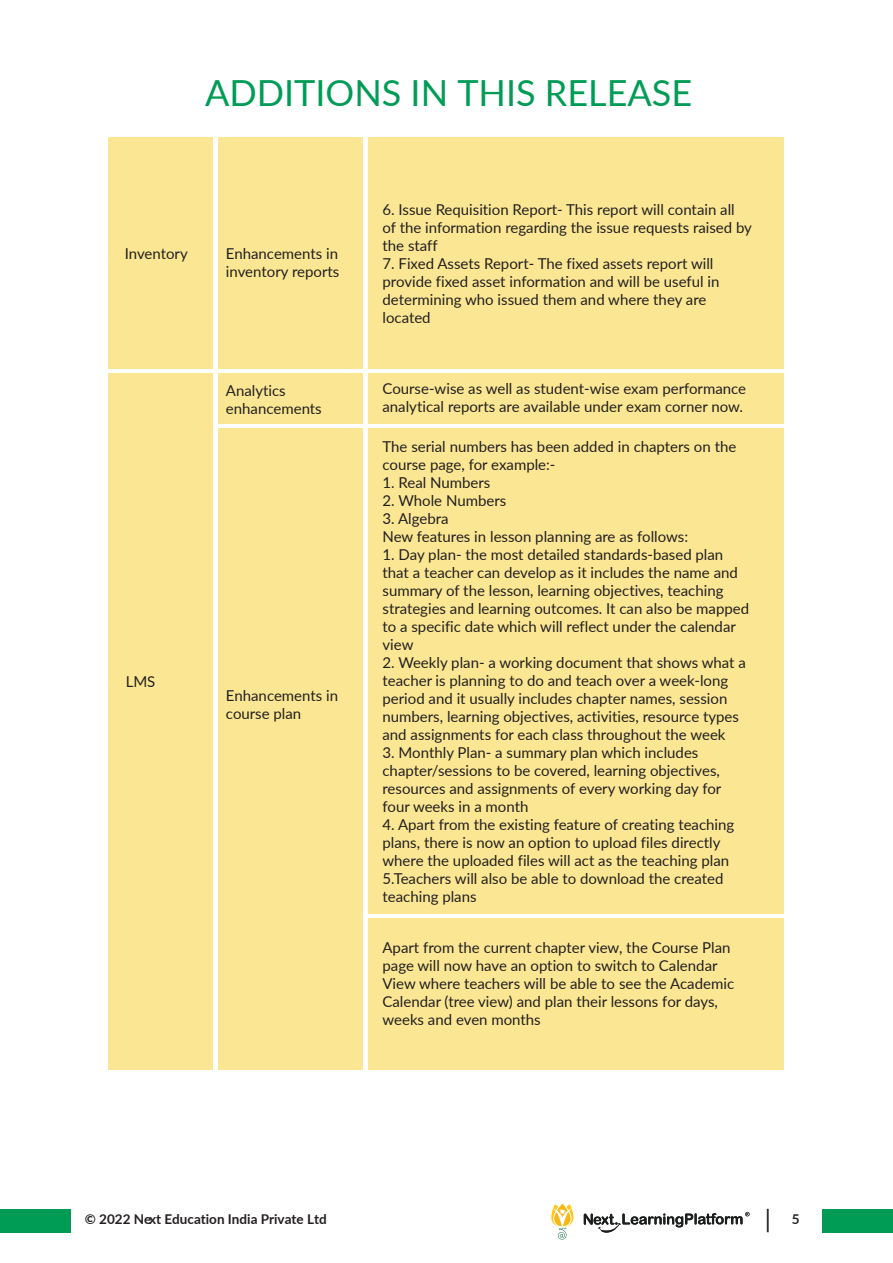
<style>
.page{position:relative;width:893px;height:1263px;background:#fff}
.page>*{position:absolute;margin:0;border:0;box-sizing:border-box;transform-origin:0 0}
.t1{font:36px "Lato";color:#009c55}
.t2{font:24.75px "Lato";color:#231f20}
.t3{font:15px/18px "Lato";color:#231f20}
.t4{font:700 13.5px "Lato";color:#231f20}
</style>
<div class="page">
<div style="left:0;top:1209px;width:71px;height:24px;background:#009c55"></div>
<div style="left:822px;top:1209px;width:71px;height:24px;background:#009c55"></div>
<div style="left:531px;top:1193px;width:56px;height:56px;border:1px solid #fff;border-radius:50%"></div>
<svg style="left:584px;top:1212px;width:166px;height:21px"></svg>
<svg style="left:550px;top:1203px;width:24px;height:36px"></svg>
<div style="left:108px;top:137px;width:106px;height:232px;background:#fbe793"></div>
<div style="left:363px;top:137px;width:421px;height:232px;background:#fbe793"></div>
<div style="left:214px;top:137px;width:149px;height:232px;background:#fbe793"></div>
<div style="left:363px;top:374px;width:421px;height:50px;background:#fbe793"></div>
<div style="left:214px;top:374px;width:149px;height:50px;background:#fbe793"></div>
<div style="left:363px;top:428px;width:421px;height:486px;background:#fbe793"></div>
<div style="left:214px;top:428px;width:149px;height:642px;background:#fbe793"></div>
<div style="left:363px;top:918px;width:421px;height:152px;background:#fbe793"></div>
<div style="left:108px;top:374px;width:105px;height:696px;background:#fbe793"></div>
<hr style="left:363px;top:125px;width:4px;height:1050px;background:#fff">
<hr style="left:213px;top:125px;width:4px;height:1050px;background:#fff">
<h1 class="t1" style="left:205px;top:67px;width:488px">ADDITIONS IN THIS RELEASE</h1>
<p class="t3" style="left:125px;top:244px;width:65px">Inventory</p>
<p class="t3" style="left:226px;top:244px;width:115px">Enhancements in inventory reports</p>
<p class="t3" style="left:226px;top:381px;width:97px">Analytics enhancements</p>
<p class="t3" style="left:126px;top:672px;width:31px">LMS</p>
<p class="t3" style="left:226px;top:686px;width:114px">Enhancements in course plan</p>
<p class="t3" style="left:382px;top:200px;width:371px">6. Issue Requisition Report- This report will contain all of the information regarding the issue requests raised by the staff</p>
<p class="t3" style="left:382px;top:254px;width:339px">7. Fixed Assets Report- The fixed assets report will provide fixed asset information and will be useful in determining who issued them and where they are located</p>
<p class="t3" style="left:382px;top:379px;width:365px">Course-wise as well as student-wise exam performance analytical reports are available under exam corner now.</p>
<p class="t3" style="left:382px;top:437px;width:355px">The serial numbers has been added in chapters on the course page, for example:-</p>
<p class="t3" style="left:382px;top:473px;width:109px">1. Real Numbers</p>
<p class="t3" style="left:382px;top:491px;width:125px">2. Whole Numbers</p>
<p class="t3" style="left:382px;top:509px;width:307px">3. Algebra<br>New features in lesson planning are as follows:</p>
<p class="t3" style="left:382px;top:545px;width:368px">1. Day plan- the most detailed standards-based plan that a teacher can develop as it includes the name and summary of the lesson, learning objectives, teaching strategies and learning outcomes. It can also be mapped to a specific date which will reflect under the calendar view</p>
<p class="t3" style="left:382px;top:653px;width:365px">2. Weekly plan- a working document that shows what a teacher is planning to do and teach over a week-long period and it usually includes chapter names, session numbers, learning objectives, activities, resource types and assignments for each class throughout the week</p>
<p class="t3" style="left:382px;top:743px;width:340px">3. Monthly Plan- a summary plan which includes chapter/sessions to be covered, learning objectives, resources and assignments of every working day for four weeks in a month</p>
<p class="t3" style="left:382px;top:815px;width:353px">4. Apart from the existing feature of creating teaching plans, there is now an option to upload files directly where the uploaded files will act as the teaching plan 5.Teachers will also be able to download the created teaching plans</p>
<p class="t3" style="left:382px;top:938px;width:353px">Apart from the current chapter view, the Course Plan page will now have an option to switch to Calendar View where teachers will be able to see the Academic Calendar (tree view) and plan their lessons for days, weeks and even months</p>
<h2 class="t2" style="left:765px;top:1201px;width:8px">|</h2>
<p class="t4" style="left:85px;top:1209px;width:243px">© 2022 Next Education India Private Ltd</p>
<p class="t4" style="left:792px;top:1209px;width:9px">5</p>
</div>
